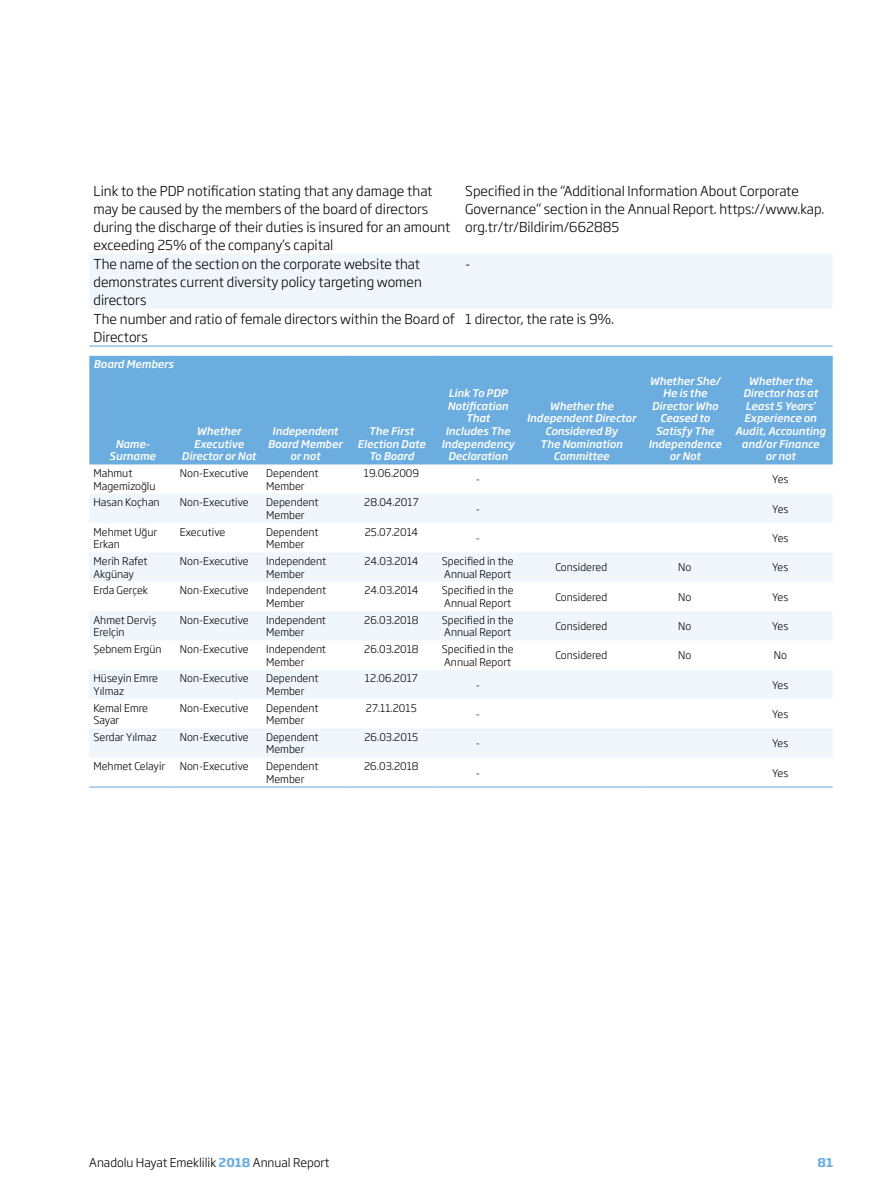
<style>
.page{position:relative;width:893px;height:1191px;background:#fff}
.page>*{position:absolute;margin:0;border:0;box-sizing:border-box;transform-origin:0 0}
.t1{font:300 13.5px/18px "Soho Gothic Pro";color:#000}
.t2{font:300 12px "Soho Gothic Pro";color:#000}
.t3{font:700 12px "Soho Gothic Pro";color:#6caddf}
.t4{font:300 10.5px/12.6px "Soho Gothic Pro";color:#000}
.t5{font:italic 500 10.5px/12.6px "Soho Gothic Pro";color:#fff;text-align:center}
.s1{font-weight:700;color:#6caddf}
</style>
<div class="page">
<div style="left:89px;top:254px;width:744px;height:55px;background:#f0f7fc"></div>
<hr style="left:89px;top:346px;width:372px;height:1px;background:#62a7db">
<hr style="left:461px;top:346px;width:372px;height:1px;background:#62a7db">
<div style="left:89px;top:356px;width:744px;height:108px;background:#6caddf"></div>
<svg style="left:89px;top:494px;width:744px;height:263px;fill:#f0f7fc"></svg>
<hr style="left:89px;top:786px;width:87px;height:1px;background:#62a7db">
<hr style="left:176px;top:786px;width:86px;height:1px;background:#62a7db">
<hr style="left:262px;top:786px;width:86px;height:1px;background:#62a7db">
<hr style="left:348px;top:786px;width:87px;height:1px;background:#62a7db">
<hr style="left:435px;top:786px;width:86px;height:1px;background:#62a7db">
<hr style="left:521px;top:786px;width:121px;height:1px;background:#62a7db">
<hr style="left:642px;top:786px;width:86px;height:1px;background:#62a7db">
<hr style="left:728px;top:786px;width:105px;height:1px;background:#62a7db">
<p class="t1" style="left:94px;top:181px;width:358px">Link to the PDP notification stating that any damage that may be caused by the members of the board of directors during the discharge of their duties is insured for an amount exceeding 25% of the company’s capital</p>
<p class="t1" style="left:465px;top:181px;width:361px">Specified in the “Additional Information About Corporate<br>Governance” section in the Annual Report. https://www.kap. org.tr/tr/Bildirim/662885</p>
<p class="t1" style="left:94px;top:254px;width:330px">The name of the section on the corporate website that demonstrates current diversity policy targeting women directors</p>
<p class="t1" style="left:465px;top:254px;width:7px">-</p>
<p class="t1" style="left:94px;top:309px;width:363px">The number and ratio of female directors within the Board of<br>Directors</p>
<p class="t1" style="left:465px;top:309px;width:150px">1 director, the rate is 9%.</p>
<p class="t5" style="left:94px;top:357px;width:81px">Board Members</p>
<p class="t5" style="left:109px;top:437px;width:48px">Name-<br>Surname</p>
<p class="t5" style="left:182px;top:424px;width:76px">Whether<br>Executive<br>Director or Not</p>
<p class="t5" style="left:268px;top:424px;width:76px">Independent<br>Board Member or not</p>
<p class="t5" style="left:357px;top:424px;width:70px">The First<br>Election Date<br>To Board</p>
<p class="t4" style="left:94px;top:466px;width:63px">Mahmut<br>Magemizoğlu</p>
<p class="t4" style="left:180px;top:466px;width:70px">Non-Executive</p>
<p class="t4" style="left:266px;top:466px;width:54px">Dependent<br>Member</p>
<p class="t4" style="left:364px;top:466px;width:57px">19.06.2009</p>
<p class="t4" style="left:94px;top:495px;width:68px">Hasan Koçhan</p>
<p class="t4" style="left:180px;top:495px;width:70px">Non-Executive</p>
<p class="t4" style="left:266px;top:495px;width:54px">Dependent<br>Member</p>
<p class="t4" style="left:364px;top:495px;width:56px">28.04.2017</p>
<p class="t4" style="left:94px;top:525px;width:65px">Mehmet Uğur<br>Erkan</p>
<p class="t4" style="left:180px;top:525px;width:47px">Executive</p>
<p class="t4" style="left:266px;top:525px;width:54px">Dependent<br>Member</p>
<p class="t4" style="left:365px;top:525px;width:55px">25.07.2014</p>
<p class="t5" style="left:441px;top:386px;width:74px">Link To PDP<br>Notification<br>That<br>Includes The<br>Independency<br>Declaration</p>
<p class="t5" style="left:527px;top:399px;width:111px">Whether the<br>Independent Director<br>Considered By<br>The Nomination<br>Committee</p>
<p class="t5" style="left:648px;top:374px;width:75px">Whether She/<br>He is the<br>Director Who<br>Ceased to<br>Satisfy The<br>Independence or Not</p>
<p class="t5" style="left:735px;top:374px;width:92px">Whether the<br>Director has at<br>Least 5 Years’<br>Experience on<br>Audit, Accounting and/or Finance or not</p>
<p class="t4" style="left:476px;top:472px;width:6px">-</p>
<p class="t4" style="left:772px;top:472px;width:18px">Yes</p>
<p class="t4" style="left:476px;top:502px;width:6px">-</p>
<p class="t4" style="left:772px;top:502px;width:18px">Yes</p>
<p class="t4" style="left:476px;top:531px;width:6px">-</p>
<p class="t4" style="left:772px;top:531px;width:18px">Yes</p>
<p class="t4" style="left:94px;top:554px;width:56px">Merih Rafet<br>Akgünay</p>
<p class="t4" style="left:180px;top:554px;width:70px">Non-Executive</p>
<p class="t4" style="left:266px;top:554px;width:61px">Independent<br>Member</p>
<p class="t4" style="left:364px;top:554px;width:56px">24.03.2014</p>
<p class="t4" style="left:442px;top:554px;width:73px">Specified in the<br>Annual Report</p>
<p class="t4" style="left:555px;top:560px;width:53px">Considered</p>
<p class="t4" style="left:678px;top:560px;width:15px">No</p>
<p class="t4" style="left:772px;top:560px;width:18px">Yes</p>
<p class="t4" style="left:94px;top:583px;width:56px">Erda Gerçek</p>
<p class="t4" style="left:180px;top:583px;width:70px">Non-Executive</p>
<p class="t4" style="left:266px;top:583px;width:61px">Independent<br>Member</p>
<p class="t4" style="left:364px;top:583px;width:56px">24.03.2014</p>
<p class="t4" style="left:442px;top:583px;width:73px">Specified in the<br>Annual Report</p>
<p class="t4" style="left:555px;top:590px;width:53px">Considered</p>
<p class="t4" style="left:678px;top:590px;width:15px">No</p>
<p class="t4" style="left:772px;top:590px;width:18px">Yes</p>
<p class="t4" style="left:94px;top:613px;width:64px">Ahmet Derviş<br>Erelçin</p>
<p class="t4" style="left:180px;top:613px;width:70px">Non-Executive</p>
<p class="t4" style="left:266px;top:613px;width:61px">Independent<br>Member</p>
<p class="t4" style="left:364px;top:613px;width:56px">26.03.2018</p>
<p class="t4" style="left:442px;top:613px;width:73px">Specified in the<br>Annual Report</p>
<p class="t4" style="left:555px;top:619px;width:53px">Considered</p>
<p class="t4" style="left:678px;top:619px;width:15px">No</p>
<p class="t4" style="left:772px;top:619px;width:18px">Yes</p>
<p class="t4" style="left:94px;top:642px;width:70px">Şebnem Ergün</p>
<p class="t4" style="left:180px;top:642px;width:70px">Non-Executive</p>
<p class="t4" style="left:266px;top:642px;width:61px">Independent<br>Member</p>
<p class="t4" style="left:364px;top:642px;width:56px">26.03.2018</p>
<p class="t4" style="left:442px;top:642px;width:73px">Specified in the<br>Annual Report</p>
<p class="t4" style="left:555px;top:648px;width:53px">Considered</p>
<p class="t4" style="left:678px;top:648px;width:15px">No</p>
<p class="t4" style="left:774px;top:648px;width:15px">No</p>
<p class="t4" style="left:93px;top:671px;width:66px">Hüseyin Emre<br>Yılmaz</p>
<p class="t4" style="left:180px;top:671px;width:70px">Non-Executive</p>
<p class="t4" style="left:266px;top:671px;width:54px">Dependent<br>Member</p>
<p class="t4" style="left:365px;top:671px;width:54px">12.06.2017</p>
<p class="t4" style="left:476px;top:677px;width:6px">-</p>
<p class="t4" style="left:772px;top:677px;width:18px">Yes</p>
<p class="t4" style="left:93px;top:700px;width:56px">Kemal Emre<br>Sayar</p>
<p class="t4" style="left:180px;top:700px;width:70px">Non-Executive</p>
<p class="t4" style="left:266px;top:700px;width:54px">Dependent<br>Member</p>
<p class="t4" style="left:366px;top:700px;width:53px">27.11.2015</p>
<p class="t4" style="left:93px;top:730px;width:65px">Serdar Yılmaz</p>
<p class="t4" style="left:180px;top:730px;width:70px">Non-Executive</p>
<p class="t4" style="left:266px;top:730px;width:54px">Dependent<br>Member</p>
<p class="t4" style="left:364px;top:730px;width:55px">26.03.2015</p>
<p class="t4" style="left:93px;top:759px;width:73px">Mehmet Celayir</p>
<p class="t4" style="left:180px;top:759px;width:70px">Non-Executive</p>
<p class="t4" style="left:266px;top:759px;width:54px">Dependent<br>Member</p>
<p class="t4" style="left:364px;top:759px;width:56px">26.03.2018</p>
<p class="t4" style="left:476px;top:707px;width:6px">-</p>
<p class="t4" style="left:772px;top:707px;width:18px">Yes</p>
<p class="t4" style="left:476px;top:736px;width:6px">-</p>
<p class="t4" style="left:772px;top:736px;width:18px">Yes</p>
<p class="t4" style="left:476px;top:765px;width:6px">-</p>
<p class="t4" style="left:772px;top:765px;width:18px">Yes</p>
<p class="t2" style="left:89px;top:1152px;width:242px">Anadolu Hayat Emeklilik <span class="s1">2018</span> Annual Report</p>
<p class="t3" style="left:818px;top:1152px;width:17px">81</p>
</div>
